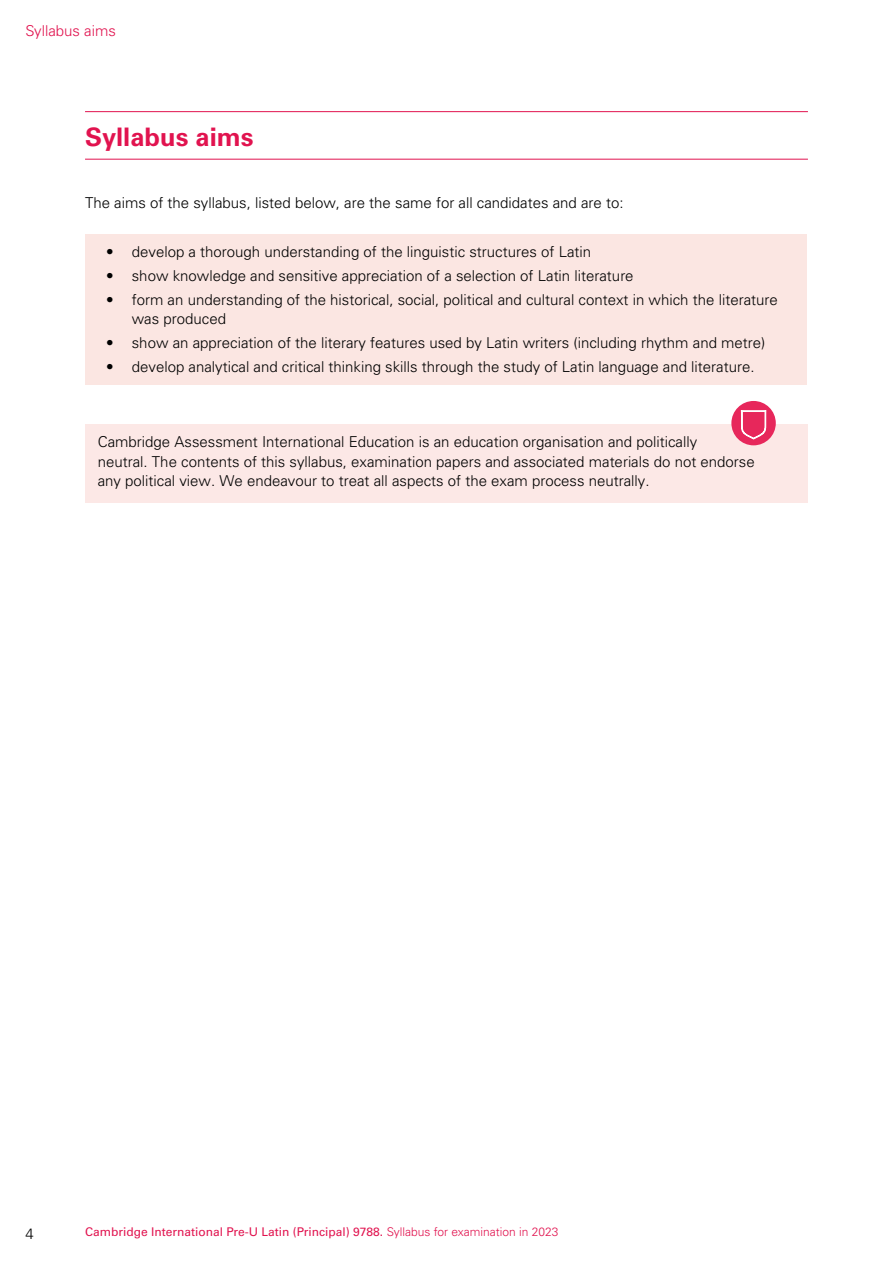
<style>
.page{position:relative;width:893px;height:1263px;background:#fff}
.page>*{position:absolute;margin:0;border:0;box-sizing:border-box;transform-origin:0 0}
.t1{font:700 25.5px "Univers LT Std";color:#e1134f}
.t2{font:300 15px/19.5px "Univers LT Std";color:#000}
.t3{font:300 15px "Univers LT Std";color:#e1134f}
.t4{font:12px "Univers LT Std";color:#e1134f}
.s1{font-weight:300}
</style>
<div class="page">
<hr style="left:85px;top:111px;width:723px;height:1px;background:#e1134f">
<hr style="left:85px;top:159px;width:723px;height:1px;background:#e1134f">
<div style="left:85px;top:234px;width:721px;height:150px;background:#fbe6e2"></div>
<div style="left:85px;top:424px;width:723px;height:78px;background:#fce8e6"></div>
<div style="left:731px;top:401px;width:45px;height:44px;background:#e7275b;border-radius:50%"></div>
<svg style="left:741px;top:410px;width:25px;height:29px"></svg>
<p class="t3" style="left:26px;top:22px;width:92px">Syllabus aims</p>
<h1 class="t1" style="left:85px;top:122px;width:170px">Syllabus aims</h1>
<p class="t2" style="left:85px;top:193px;width:540px">The aims of the syllabus, listed below, are the same for all candidates and are to:</p>
<p class="t2" style="left:106px;top:242px;width:486px">• develop a thorough understanding of the linguistic structures of Latin</p>
<p class="t2" style="left:106px;top:266px;width:529px">• show knowledge and sensitive appreciation of a selection of Latin literature</p>
<p class="t2" style="left:132px;top:290px;width:647px;text-indent:-26px">• form an understanding of the historical, social, political and cultural context in which the literature was produced</p>
<p class="t2" style="left:106px;top:333px;width:660px">• show an appreciation of the literary features used by Latin writers (including rhythm and metre)</p>
<p class="t2" style="left:106px;top:357px;width:650px">• develop analytical and critical thinking skills through the study of Latin language and literature.</p>
<p class="t2" style="left:98px;top:432px;width:658px">Cambridge Assessment International Education is an education organisation and politically<br>neutral. The contents of this syllabus, examination papers and associated materials do not endorse any political view. We endeavour to treat all aspects of the exam process neutrally.</p>
<p class="t2" style="left:26px;top:1223px;width:10px">4</p>
<p class="t4" style="left:85px;top:1225px;width:475px">Cambridge International Pre-U Latin (Principal) 9788. <span class="s1">Syllabus for examination in 2023</span></p>
</div>
